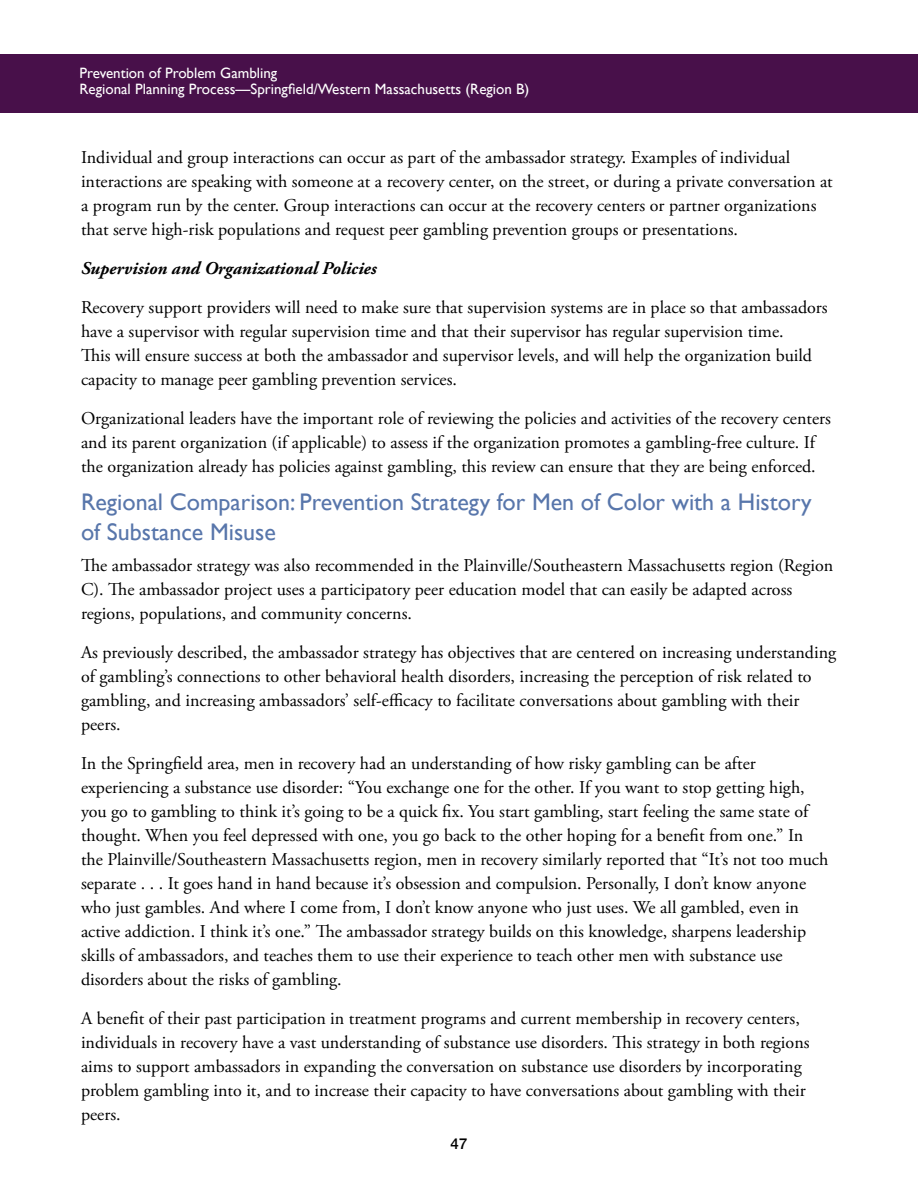
<style>
.page{position:relative;width:918px;height:1188px;background:#fff}
.page>*{position:absolute;margin:0;border:0;box-sizing:border-box;transform-origin:0 0}
.t1{font:24px/30px "Gill Sans";color:#5876ab}
.Body{font:18px/24px "Adobe Garamond Pro";color:#000}
.Body-2{font:italic 700 18px "Adobe Garamond Pro";color:#000}
.t2{font:15px/16.5px "Gill Sans";color:#fff}
.t3{font:500 15px "Helvetica Neue";color:#000}
</style>
<div class="page">
<div style="left:0;top:54px;width:918px;height:58px;background:#48104a"></div>
<p class="t2" style="left:80px;top:64px;width:451px">Prevention of Problem Gambling<br>Regional Planning Process—Springfield/Western Massachusetts (Region B)</p>
<p class="Body" style="left:81px;top:146px;width:753px">Individual and group interactions can occur as part of the ambassador strategy. Examples of individual interactions are speaking with someone at a recovery center, on the street, or during a private conversation at a program run by the center. Group interactions can occur at the recovery centers or partner organizations that serve high-risk populations and request peer gambling prevention groups or presentations.</p>
<p class="Body-2" style="left:81px;top:258px;width:297px">Supervision and Organizational Policies</p>
<p class="Body" style="left:81px;top:296px;width:748px">Recovery support providers will need to make sure that supervision systems are in place so that ambassadors have a supervisor with regular supervision time and that their supervisor has regular supervision time.<br>This will ensure success at both the ambassador and supervisor levels, and will help the organization build capacity to manage peer gambling prevention services.</p>
<p class="Body" style="left:81px;top:407px;width:751px">Organizational leaders have the important role of reviewing the policies and activities of the recovery centers and its parent organization (if applicable) to assess if the organization promotes a gambling-free culture. If the organization already has policies against gambling, this review can ensure that they are being enforced.</p>
<h3 class="t1" style="left:81px;top:486px;width:732px">Regional Comparison: Prevention Strategy for Men of Color with a History of Substance Misuse</h3>
<p class="Body" style="left:81px;top:554px;width:754px">The ambassador strategy was also recommended in the Plainville/Southeastern Massachusetts region (Region<br>C). The ambassador project uses a participatory peer education model that can easily be adapted across regions, populations, and community concerns.</p>
<p class="Body" style="left:81px;top:641px;width:757px">As previously described, the ambassador strategy has objectives that are centered on increasing understanding of gambling’s connections to other behavioral health disorders, increasing the perception of risk related to gambling, and increasing ambassadors’ self-efficacy to facilitate conversations about gambling with their peers.</p>
<p class="Body" style="left:81px;top:752px;width:749px">In the Springfield area, men in recovery had an understanding of how risky gambling can be after experiencing a substance use disorder: “You exchange one for the other. If you want to stop getting high, you go to gambling to think it’s going to be a quick fix. You start gambling, start feeling the same state of thought. When you feel depressed with one, you go back to the other hoping for a benefit from one.” In the Plainville/Southeastern Massachusetts region, men in recovery similarly reported that “It’s not too much separate . . . It goes hand in hand because it’s obsession and compulsion. Personally, I don’t know anyone who just gambles. And where I come from, I don’t know anyone who just uses. We all gambled, even in active addiction. I think it’s one.” The ambassador strategy builds on this knowledge, sharpens leadership skills of ambassadors, and teaches them to use their experience to teach other men with substance use disorders about the risks of gambling.</p>
<p class="Body" style="left:81px;top:1007px;width:730px">A benefit of their past participation in treatment programs and current membership in recovery centers, individuals in recovery have a vast understanding of substance use disorders. This strategy in both regions aims to support ambassadors in expanding the conversation on substance use disorders by incorporating problem gambling into it, and to increase their capacity to have conversations about gambling with their peers.</p>
<p class="t3" style="left:451px;top:1131px;width:18px">47</p>
</div>
